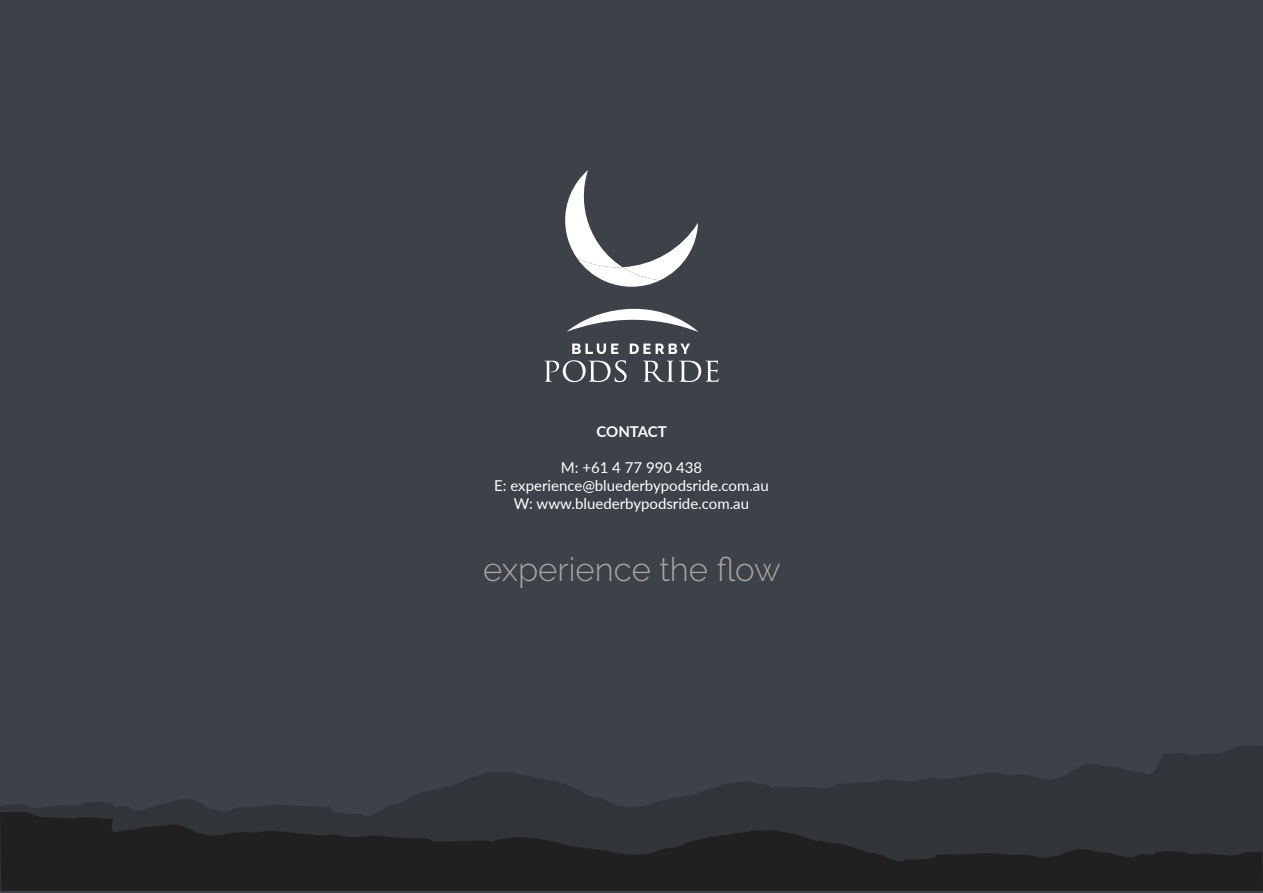
<style>
.page{position:relative;width:1263px;height:893px;background:#3d4248}
.page>*{position:absolute;margin:0;border:0;box-sizing:border-box;transform-origin:0 0}
.t1{font:300 33px "Raleway";color:#a9a3a1}
.t2{font:15px/18px "Lato";color:#fff;text-align:center}
.t3{font:700 15px "Lato";letter-spacing:-.005em;color:#fff}
</style>
<div class="page">
<svg style="left:0;top:746px;width:1263px;height:64px"></svg>
<svg style="left:0;top:810px;width:1263px;height:81px;fill:#221f20"></svg>
<svg style="left:565px;top:170px;width:133px;height:117px"></svg>
<svg style="left:566px;top:309px;width:133px;height:23px"></svg>
<svg style="left:544px;top:360px;width:83px;height:22px"></svg>
<svg style="left:643px;top:360px;width:76px;height:22px"></svg>
<svg style="left:572px;top:344px;width:46px;height:10px"></svg>
<svg style="left:630px;top:344px;width:60px;height:10px"></svg>
<p class="t3" style="left:596px;top:420px;width:72px">CONTACT</p>
<p class="t2" style="left:494px;top:458px;width:276px">M: +61 4 77 990 438<br>E: experience@bluederbypodsride.com.au<br>W: www.bluederbypodsride.com.au</p>
<h1 class="t1" style="left:483px;top:550px;width:299px">experience the flow</h1>
</div>
